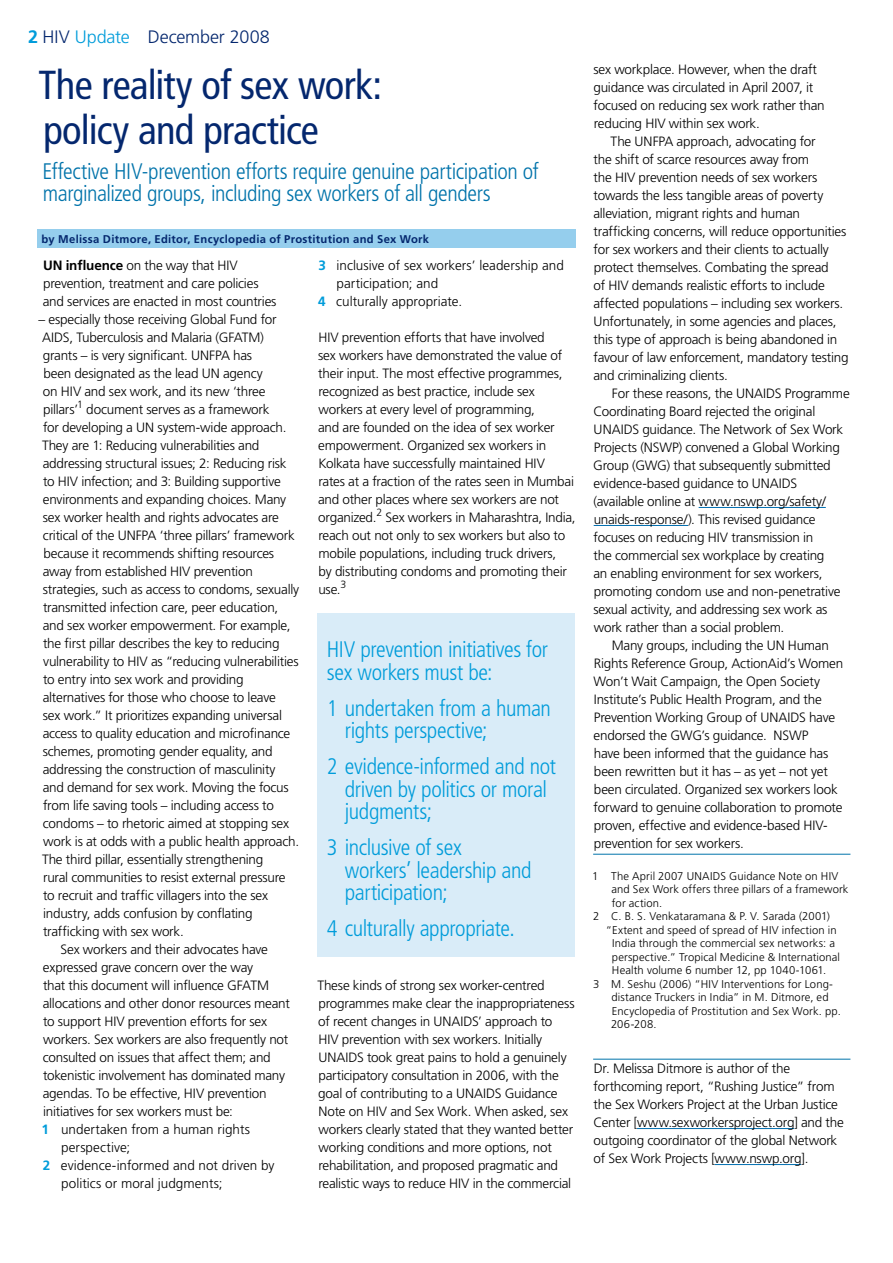
<style>
.page{position:relative;width:893px;height:1263px;background:#fff}
.page>*{position:absolute;margin:0;border:0;box-sizing:border-box;transform-origin:0 0}
.Heading_2{font:condensed 40.5px/45px "Frutiger LT Std";letter-spacing:-.02em;color:#04276e}
.Quote_-_Call_out__Li{font:300 condensed 22.5px/22.5px "Frutiger LT Std";letter-spacing:-.02em;color:#009cda}
.Heading_-_Standfirst{font:300 condensed 22.5px/22.5px "Frutiger LT Std";letter-spacing:-.02em;color:#0073aa}
.Quote_-_Call_Out{font:300 condensed 22.5px/22.5px "Frutiger LT Std";letter-spacing:-.02em;color:#009cda}
.Folio{font:300 18px "Frutiger LT Std";letter-spacing:-.005em;color:#04276e}
.Normal_-_First{font:300 13.5px/18px "Frutiger LT Std";letter-spacing:-.015em;color:#000}
.Normal_-_Flush{font:300 13.5px/18px "Frutiger LT Std";letter-spacing:-.015em;color:#000}
.Normal_-_Spaced{font:300 13.5px/18px "Frutiger LT Std";letter-spacing:-.02em;color:#000}
.Normal_-_Last{font:300 13.5px/18px "Frutiger LT Std";letter-spacing:-.015em;color:#000}
.Normal_-_SignOff{font:300 13.5px/18px "Frutiger LT Std";letter-spacing:-.015em;color:#000}
.List_-_Number{font:300 13.5px/18px "Frutiger LT Std";color:#000}
.Footnote_Text{font:300 11.25px/13.5px "Frutiger LT Std";letter-spacing:.01em;color:#000}
.Normal_-_ByLine{font:700 11.25px "Frutiger LT Std";letter-spacing:.025em;color:#04276e}
.s1{font-weight:700;color:#009cda}
.s2{color:#009cda}
.s3{font-weight:700}
</style>
<div class="page">
<hr style="left:699px;top:507px;width:127px;height:1px;background:#006eb0">
<hr style="left:594px;top:525px;width:94px;height:1px;background:#006eb0">
<hr style="left:593px;top:854px;width:257px;height:1px;background:#0073aa">
<hr style="left:593px;top:1059px;width:257px;height:1px;background:#0073aa">
<hr style="left:637px;top:1128px;width:157px;height:1px;background:#006eb0">
<hr style="left:715px;top:1164px;width:86px;height:1px;background:#006eb0">
<div style="left:318px;top:613px;width:257px;height:344px;background:#d9ecf8"></div>
<div style="left:37px;top:230px;width:538px;height:18px;background:#95ceed"></div>
<p class="Folio" style="left:28px;top:26px;width:243px"><span class="s1">2</span> HIV <span class="s2">Update</span> December 2008</p>
<p class="Heading_2" style="left:38px;top:63px;width:345px">The reality of sex work: policy and practice</p>
<p class="Heading_-_Standfirst" style="left:43px;top:160px;width:498px">Effective HIV-prevention efforts require genuine participation of marginalized groups, including sex workers of all genders</p>
<p class="Normal_-_ByLine" style="left:42px;top:233px;width:389px">by Melissa Ditmore, Editor, Encyclopedia of Prostitution and Sex Work</p>
<p class="Normal_-_First" style="left:43px;top:257px;width:235px"><span class="s3">UN influence</span> on the way that HIV prevention, treatment and care policies and services are enacted in most countries</p>
<p class="Normal_-_First" style="left:39px;top:311px;width:262px">– especially those receiving Global Fund for AIDS, Tuberculosis and Malaria (GFATM)<br>grants – is very significant. UNFPA has<br>been designated as the lead UN agency<br>on HIV and sex work, and its new ‘three pillars’<sup>1</sup> document serves as a framework<br>for developing a UN system-wide approach.<br>They are 1: Reducing vulnerabilities and addressing structural issues; 2: Reducing risk<br>to HIV infection; and 3: Building supportive environments and expanding choices. Many sex worker health and rights advocates are critical of the UNFPA ‘three pillars’ framework because it recommends shifting resources away from established HIV prevention strategies, such as access to condoms, sexually transmitted infection care, peer education,<br>and sex worker empowerment. For example, the first pillar describes the key to reducing vulnerability to HIV as “reducing vulnerabilities to entry into sex work and providing alternatives for those who choose to leave<br>sex work.” It prioritizes expanding universal access to quality education and microfinance schemes, promoting gender equality, and addressing the construction of masculinity<br>and demand for sex work. Moving the focus from life saving tools – including access to condoms – to rhetoric aimed at stopping sex work is at odds with a public health approach.<br>The third pillar, essentially strengthening<br>rural communities to resist external pressure<br>to recruit and traffic villagers into the sex industry, adds confusion by conflating trafficking with sex work.</p>
<p class="Normal_-_First" style="left:43px;top:941px;width:249px;text-indent:18px">Sex workers and their advocates have expressed grave concern over the way<br>that this document will influence GFATM allocations and other donor resources meant to support HIV prevention efforts for sex workers. Sex workers are also frequently not consulted on issues that affect them; and tokenistic involvement has dominated many agendas. To be effective, HIV prevention initiatives for sex workers must be:</p>
<p class="List_-_Number" style="left:61px;top:1121px;width:190px;text-indent:-20px"><span class="s1">1</span> undertaken from a human rights perspective;</p>
<p class="List_-_Number" style="left:61px;top:1157px;width:215px;text-indent:-18px"><span class="s1">2</span> evidence-informed and not driven by politics or moral judgments;</p>
<p class="List_-_Number" style="left:336px;top:257px;width:229px;text-indent:-18px"><span class="s1">3</span> inclusive of sex workers’ leadership and participation; and</p>
<p class="List_-_Number" style="left:318px;top:293px;width:145px"><span class="s1">4</span> culturally appropriate.</p>
<p class="Normal_-_Spaced" style="left:318px;top:329px;width:259px">HIV prevention efforts that have involved<br>sex workers have demonstrated the value of their input. The most effective programmes, recognized as best practice, include sex workers at every level of programming,<br>and are founded on the idea of sex worker empowerment. Organized sex workers in Kolkata have successfully maintained HIV<br>rates at a fraction of the rates seen in Mumbai and other places where sex workers are not organized.<sup>2</sup> Sex workers in Maharashtra, India, reach out not only to sex workers but also to mobile populations, including truck drivers,<br>by distributing condoms and promoting their use.<sup>3</sup></p>
<p class="Quote_-_Call_Out" style="left:327px;top:638px;width:223px">HIV prevention initiatives for sex workers must be:</p>
<p class="Quote_-_Call_out__Li" style="left:345px;top:697px;width:208px;text-indent:-18px">1 undertaken from a human rights perspective;</p>
<p class="Quote_-_Call_out__Li" style="left:345px;top:755px;width:213px;text-indent:-18px">2 evidence-informed and not driven by politics or moral judgments;</p>
<p class="Quote_-_Call_out__Li" style="left:345px;top:836px;width:188px;text-indent:-18px">3 inclusive of sex workers’ leadership and participation;</p>
<p class="Quote_-_Call_out__Li" style="left:327px;top:917px;width:189px">4 culturally appropriate.</p>
<p class="Normal_-_Flush" style="left:317px;top:976px;width:259px">These kinds of strong sex worker-centred programmes make clear the inappropriateness of recent changes in UNAIDS’ approach to HIV prevention with sex workers. Initially UNAIDS took great pains to hold a genuinely participatory consultation in 2006, with the goal of contributing to a UNAIDS Guidance Note on HIV and Sex Work. When asked, sex workers clearly stated that they wanted better working conditions and more options, not rehabilitation, and proposed pragmatic and realistic ways to reduce HIV in the commercial</p>
<p class="Normal_-_Flush" style="left:593px;top:60px;width:233px">sex workplace. However, when the draft guidance was circulated in April 2007, it focused on reducing sex work rather than reducing HIV within sex work.</p>
<p class="Normal_-_First" style="left:593px;top:132px;width:257px;text-indent:17px">The UNFPA approach, advocating for<br>the shift of scarce resources away from<br>the HIV prevention needs of sex workers towards the less tangible areas of poverty alleviation, migrant rights and human trafficking concerns, will reduce opportunities for sex workers and their clients to actually protect themselves. Combating the spread<br>of HIV demands realistic efforts to include affected populations – including sex workers.<br>Unfortunately, in some agencies and places, this type of approach is being abandoned in favour of law enforcement, mandatory testing and criminalizing clients.</p>
<p class="Normal_-_First" style="left:593px;top:384px;width:258px;text-indent:19px">For these reasons, the UNAIDS Programme Coordinating Board rejected the original UNAIDS guidance. The Network of Sex Work Projects (NSWP) convened a Global Working Group (GWG) that subsequently submitted evidence-based guidance to UNAIDS (available online at www.nswp.org/safety/ unaids-response/). This revised guidance focuses on reducing HIV transmission in<br>the commercial sex workplace by creating<br>an enabling environment for sex workers, promoting condom use and non-penetrative sexual activity, and addressing sex work as work rather than a social problem.</p>
<p class="Normal_-_Last" style="left:594px;top:636px;width:251px;text-indent:18px">Many groups, including the UN Human Rights Reference Group, ActionAid’s Women Won’t Wait Campaign, the Open Society Institute’s Public Health Program, and the Prevention Working Group of UNAIDS have endorsed the GWG’s guidance. NSWP<br>have been informed that the guidance has been rewritten but it has – as yet – not yet been circulated. Organized sex workers look forward to genuine collaboration to promote proven, effective and evidence-based HIV&shy;prevention for sex workers.</p>
<p class="Footnote_Text" style="left:611px;top:869px;width:239px;text-indent:-19px">1 The April 2007 UNAIDS Guidance Note on HIV and Sex Work offers three pillars of a framework for action.</p>
<p class="Footnote_Text" style="left:593px;top:909px;width:238px">2 C. B. S. Venkataramana &amp; P. V. Sarada (2001)</p>
<p class="Footnote_Text" style="left:606px;top:923px;width:232px">“Extent and speed of spread of HIV infection in</p>
<p class="Footnote_Text" style="left:612px;top:936px;width:225px">India through the commercial sex networks: a</p>
<p class="Footnote_Text" style="left:612px;top:950px;width:230px">perspective.” Tropical Medicine &amp; International</p>
<p class="Footnote_Text" style="left:612px;top:963px;width:216px">Health volume 6 number 12, pp 1040-1061.</p>
<p class="Footnote_Text" style="left:611px;top:977px;width:231px;text-indent:-18px">3 M. Seshu (2006) “HIV Interventions for Long&shy;distance Truckers in India” in M. Ditmore, ed Encyclopedia of Prostitution and Sex Work. pp.<br>206-208.</p>
<p class="Normal_-_SignOff" style="left:593px;top:1059px;width:252px">Dr. Melissa Ditmore is author of the forthcoming report, “Rushing Justice” from the Sex Workers Project at the Urban Justice Center [www.sexworkersproject.org] and the outgoing coordinator of the global Network of Sex Work Projects [www.nswp.org].</p>
</div>
